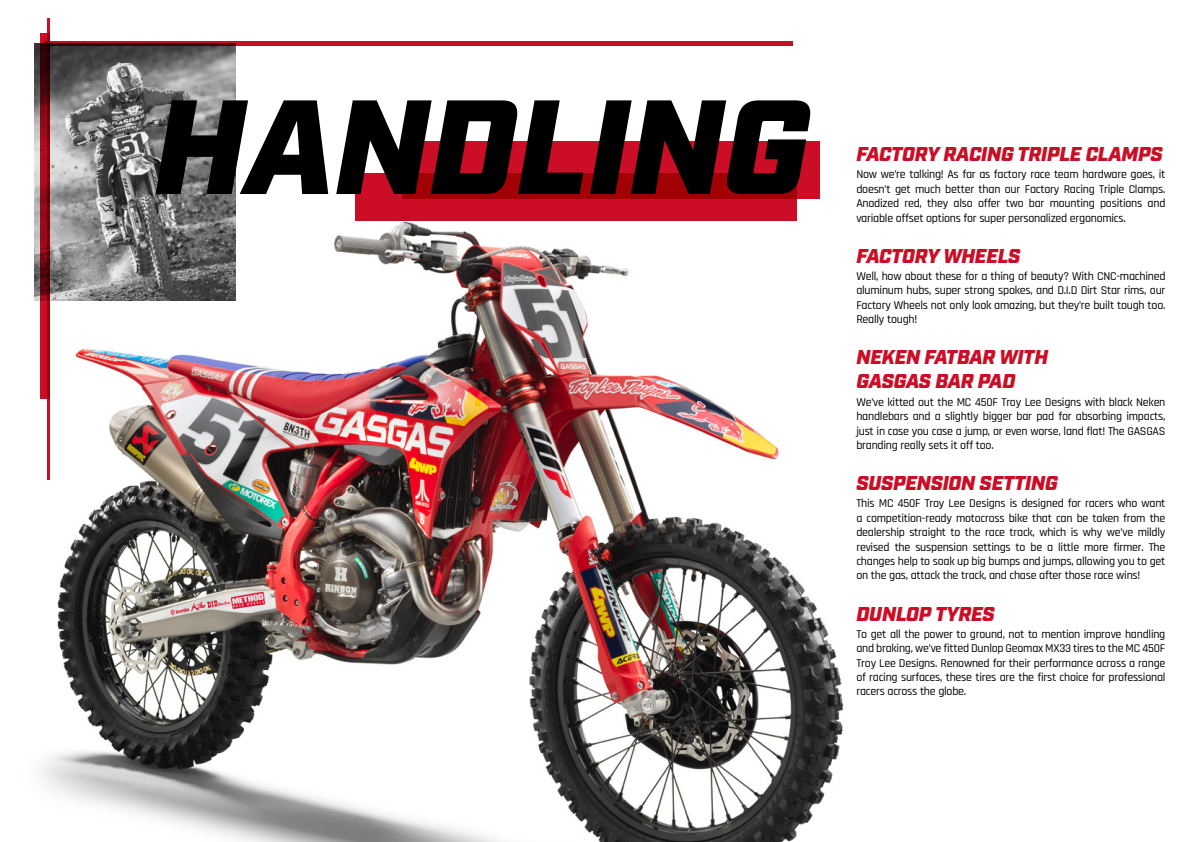
<style>
.page{position:relative;width:1191px;height:842px;background:#fff}
.page>*{position:absolute;margin:0;border:0;box-sizing:border-box;transform-origin:0 0}
.t1{font:italic 900 133.7px "Industry";color:#000}
.t2{font:italic 900 20px/24px "Industry";letter-spacing:-.01em;color:#cb0d25}
.t3{font:500 12px/14.4px "Rajdhani";letter-spacing:-.02em;color:#000;text-align:justify}
</style>
<div class="page">
<img style="left:34px;top:207px;width:810px;height:635px">
<div style="left:44px;top:41px;width:748px;height:5px;background:#cb0d25"></div>
<div style="left:40px;top:33px;width:9px;height:366px;background:#cb0d25"></div>
<hr style="left:47px;top:18px;width:3px;height:462px;background:#cb0d25">
<img style="left:34px;top:43px;width:201px;height:257px">
<div style="left:355px;top:173px;width:442px;height:47px;background:#cb0d25"></div>
<svg style="left:402px;top:141px;width:417px;height:58px;fill:#cb0d25"></svg>
<h1 class="t1" style="left:154px;top:67px;width:656px">HANDLING</h1>
<h2 class="t2" style="left:856px;top:143px;width:307px">FACTORY RACING TRIPLE CLAMPS</h2>
<p class="t3" style="left:856px;top:168px;width:310px">Now we’re talking! As far as factory race team hardware goes, it doesn’t get much better than our Factory Racing Triple Clamps.<br>Anodized red, they also offer two bar mounting positions and variable offset options for super personalized ergonomics.</p>
<h2 class="t2" style="left:856px;top:245px;width:165px">FACTORY WHEELS</h2>
<p class="t3" style="left:856px;top:269px;width:310px">Well, how about these for a thing of beauty? With CNC-machined aluminum hubs, super strong spokes, and D.I.D Dirt Star rims, our Factory Wheels not only look amazing, but they’re built tough too.<br>Really tough!</p>
<h2 class="t2" style="left:856px;top:347px;width:193px">NEKEN FATBAR WITH<br>GASGAS BAR PAD</h2>
<p class="t3" style="left:856px;top:395px;width:311px">We’ve kitted out the MC 450F Troy Lee Designs with black Neken handlebars and a slightly bigger bar pad for absorbing impacts, just in case you case a jump, or even worse, land flat! The GASGAS branding really sets it off too.</p>
<h2 class="t2" style="left:856px;top:472px;width:203px">SUSPENSION SETTING</h2>
<p class="t3" style="left:856px;top:497px;width:310px">This MC 450F Troy Lee Designs is designed for racers who want a competition-ready motocross bike that can be taken from the dealership straight to the race track, which is why we’ve mildly revised the suspension settings to be a little more firmer. The changes help to soak up big bumps and jumps, allowing you to get on the gas, attack the track, and chase after those race wins!</p>
<h2 class="t2" style="left:856px;top:603px;width:140px">DUNLOP TYRES</h2>
<p class="t3" style="left:856px;top:627px;width:310px">To get all the power to ground, not to mention improve handling and braking, we’ve fitted Dunlop Geomax MX33 tires to the MC 450F Troy Lee Designs. Renowned for their performance across a range of racing surfaces, these tires are the first choice for professional racers across the globe.</p>
</div>
